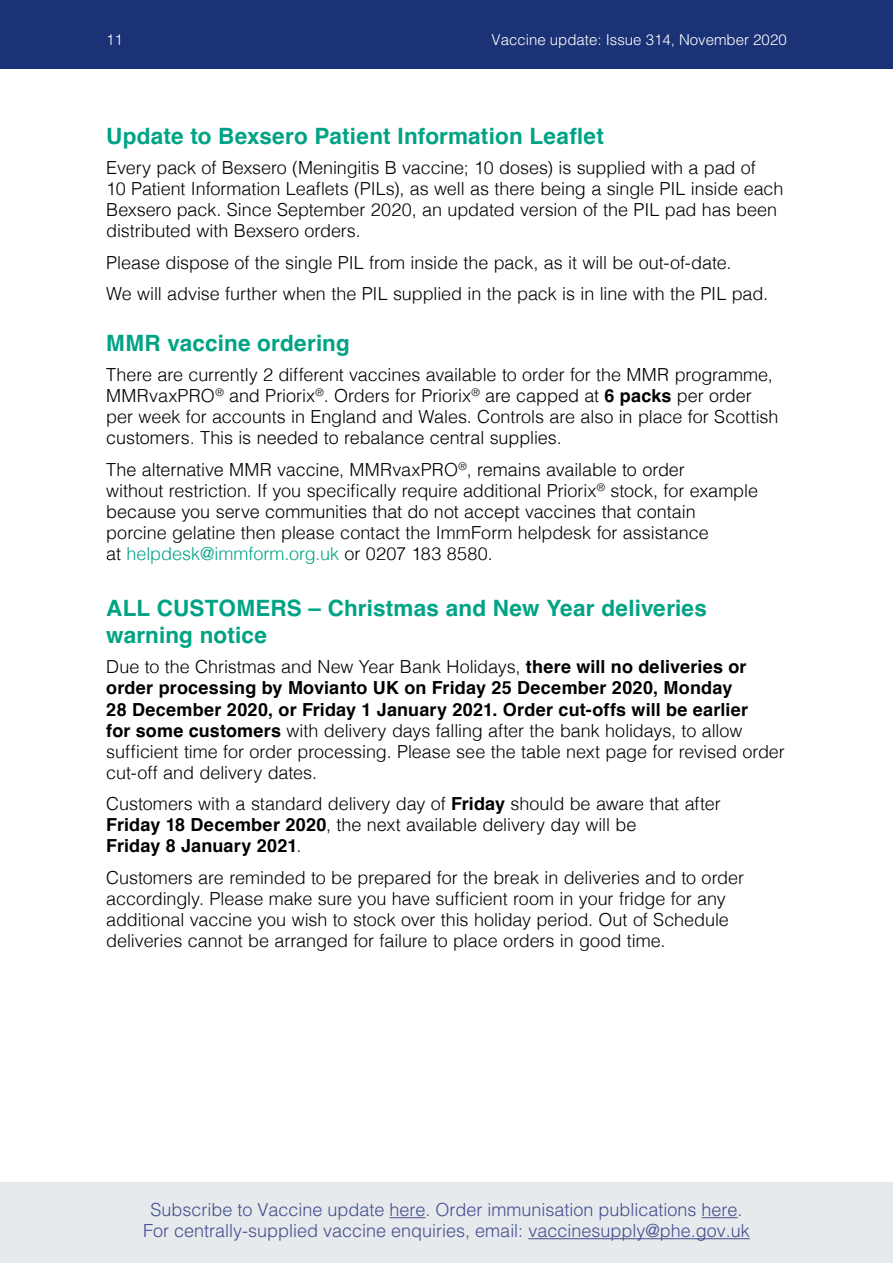
<style>
.page{position:relative;width:893px;height:1263px;background:#fff}
.page>*{position:absolute;margin:0;border:0;box-sizing:border-box;transform-origin:0 0}
.t1{font:700 22.5px/27px "Helvetica";letter-spacing:.01em;color:#00a385}
.t2{font:22.5px "Helvetica Bold 2";letter-spacing:.01em;color:#00a385}
.body{font:300 18px/21px "Helvetica";letter-spacing:-.005em;color:#000}
.t3{font:18px/21px "Helvetica Light 2";color:#444f8d;text-align:center}
.t4{font:15px "Helvetica Light 2";color:#fff}
.s1{font-family:"Helvetica Light 2";font-weight:400}
.s2{font-weight:700}
.s3{color:#00a385}
.s4{font-family:"Helvetica Bold 2";font-weight:400}
</style>
<div class="page">
<div style="left:0;top:1182px;width:893px;height:81px;background:#e6eaed"></div>
<div style="left:0;top:0;width:893px;height:68px;background:#1b3276"></div>
<hr style="left:389px;top:1217px;width:36px;height:1px;background:#444f8d">
<hr style="left:702px;top:1217px;width:36px;height:1px;background:#444f8d">
<hr style="left:528px;top:1238px;width:222px;height:1px;background:#444f8d">
<p class="t4" style="left:106px;top:27px;width:18px">11</p>
<p class="t4" style="left:491px;top:27px;width:297px">Vaccine update: Issue 314, November 2020</p>
<h2 class="t2" style="left:106px;top:118px;width:499px">Update to Bexsero Patient Information Leaflet</h2>
<p class="body" style="left:106px;top:156px;width:679px">Every pack of Bexsero (Meningitis B vaccine; 10 doses) is supplied with a pad of<br>10 Patient Information Leaflets (PILs), as well as there being a single PIL inside each Bexsero pack. Since September 2020, an updated version of the PIL pad has been distributed with Bexsero orders.</p>
<p class="body" style="left:106px;top:251px;width:627px">Please dispose of the single PIL from inside the pack, as it will be out-of-date.</p>
<p class="body" style="left:106px;top:282px;width:663px">We will advise further when the PIL supplied in the pack is in line with the PIL pad.</p>
<h2 class="t1" style="left:106px;top:330px;width:245px">MMR vaccine ordering</h2>
<p class="body" style="left:106px;top:363px;width:674px">There are currently 2 different vaccines available to order for the MMR programme, <span class="s1">MMRvaxPRO</span><sup>®</sup> <span class="s1">and Priorix</span><sup>®</sup>. Orders for Priorix<sup>®</sup> <span class="s1">are capped at</span> <span class="s2">6 packs</span> <span class="s1">per order </span>per week for accounts in England and Wales. Controls are also in place for Scottish <span class="s1">customers. This is needed to rebalance central supplies.</span></p>
<p class="body" style="left:106px;top:458px;width:653px"><span class="s1">The alternative MMR vaccine, MMRvaxPRO</span><sup>®</sup><span class="s1">, remains available to order<br></span>without restriction. If you specifically require additional Priorix<sup>®</sup> stock, for example <span class="s1">because you serve communities that do not accept vaccines that contain </span>porcine gelatine then please contact the ImmForm helpdesk for assistance<br><span class="s1">at</span> <span class="s3">helpdesk@immform.org.uk</span> or 0207 183 8580.</p>
<h2 class="t1" style="left:106px;top:595px;width:602px">ALL CUSTOMERS – Christmas and New Year deliveries warning notice</h2>
<p class="body" style="left:106px;top:655px;width:680px">Due to the Christmas and New Year Bank Holidays, <span class="s2">there will no deliveries or </span><span class="s4">order processing by Movianto UK on Friday 25 December 2020, Monday<br>28 December 2020, or Friday 1 January 2021. Order cut-offs will be earlier<br></span><span class="s2">for some customers</span> with delivery days falling after the bank holidays, to allow sufficient time for order processing. Please see the table next page for revised order cut-off and delivery dates.</p>
<p class="body" style="left:106px;top:792px;width:616px">Customers with a standard delivery day of <span class="s4">Friday</span> should be aware that after<br><span class="s4">Friday 18 December 2020</span><span class="s1">, the next available delivery day will be<br></span><span class="s4">Friday 8 January 2021</span><span class="s1">.</span></p>
<p class="body" style="left:106px;top:865px;width:639px">Customers are reminded to be prepared for the break in deliveries and to order accordingly. Please make sure you have sufficient room in your fridge for any additional vaccine you wish to stock over this holiday period. Out of Schedule deliveries cannot be arranged for failure to place orders in good time.</p>
<p class="t3" style="left:143px;top:1198px;width:608px">Subscribe to Vaccine update here. Order immunisation publications here.<br>For centrally-supplied vaccine enquiries, email: vaccinesupply@phe.gov.uk</p>
</div>
